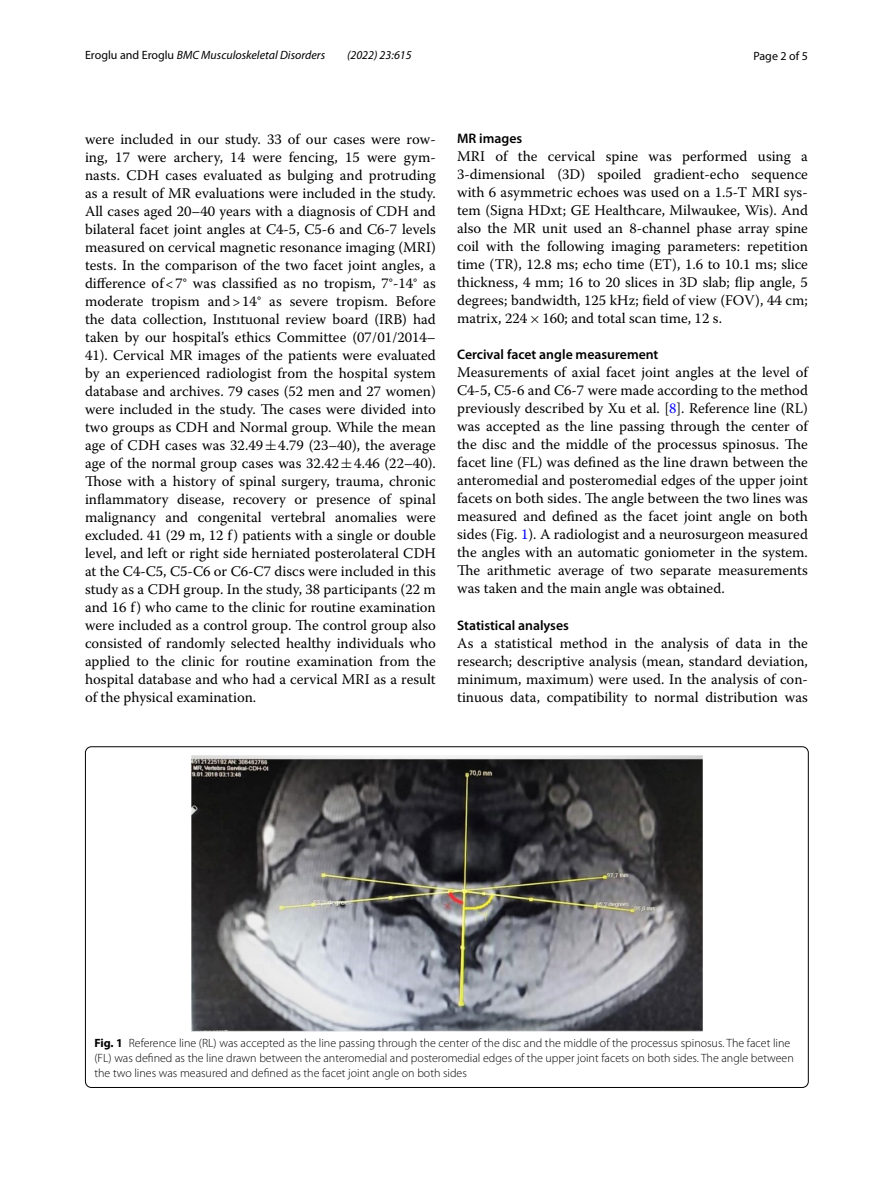
<style>
.page{position:relative;width:893px;height:1187px;background:#fff}
.page>*{position:absolute;margin:0;border:0;box-sizing:border-box;transform-origin:0 0}
.t1{font:14.7px/18px "Warnock Pro";color:#000;text-align:justify}
.t2{font:600 13.8px "Myriad Pro";color:#000}
.t3{font:300 12px/15px "Myriad Pro";color:#000}
.t4{font:italic 12px "Myriad Pro";color:#000}
.t5{font:12px "Myriad Pro";color:#000}
.s1{font-style:normal}
.s2{font-family:"MTSY"}
.s3{color:#00f}
.s4{font-weight:700}
</style>
<div class="page">
<img style="left:192px;top:755px;width:510px;height:276px">
<p class="t4" style="left:85px;top:48px;width:242px"><span class="s1">Eroglu and Eroglu</span> BMC Musculoskeletal Disorders</p>
<p class="t4" style="left:347px;top:48px;width:66px">(2022) 23:615</p>
<p class="t5" style="left:753px;top:48px;width:56px">Page 2 of 5</p>
<p class="t1" style="left:85px;top:130px;width:352px">were included in our study. 33 of our cases were row&shy;ing, 17 were archery, 14 were fencing, 15 were gym&shy;nasts. CDH cases evaluated as bulging and protruding as a result of MR evaluations were included in the study.<br>All cases aged 20–40 years with a diagnosis of CDH and bilateral facet joint angles at C4-5, C5-6 and C6-7 levels measured on cervical magnetic resonance imaging (MRI) tests. In the comparison of the two facet joint angles, a difference of&lt;7° was classified as no tropism, 7°-14° as moderate tropism and&gt;14° as severe tropism. Before the data collection, Instıtuonal review board (IRB) had taken by our hospital’s ethics Committee (07/01/2014– 41). Cervical MR images of the patients were evaluated by an experienced radiologist from the hospital system database and archives. 79 cases (52 men and 27 women) were included in the study. The cases were divided into two groups as CDH and Normal group. While the mean age of CDH cases was 32.49<span class="s2">±</span>4.79 (23–40), the average age of the normal group cases was 32.42<span class="s2">±</span>4.46 (22–40).<br>Those with a history of spinal surgery, trauma, chronic inflammatory disease, recovery or presence of spinal malignancy and congenital vertebral anomalies were excluded. 41 (29 m, 12 f) patients with a single or double level, and left or right side herniated posterolateral CDH at the C4-C5, C5-C6 or C6-C7 discs were included in this study as a CDH group. In the study, 38 participants (22 m and 16 f) who came to the clinic for routine examination were included as a control group. The control group also consisted of randomly selected healthy individuals who applied to the clinic for routine examination from the hospital database and who had a cervical MRI as a result of the physical examination.</p>
<p class="t2" style="left:457px;top:130px;width:67px">MR images</p>
<p class="t1" style="left:457px;top:147px;width:352px">MRI of the cervical spine was performed using a 3-dimensional (3D) spoiled gradient-echo sequence with 6 asymmetric echoes was used on a 1.5-T MRI sys&shy;tem (Signa HDxt; GE Healthcare, Milwaukee, Wis). And also the MR unit used an 8-channel phase array spine coil with the following imaging parameters: repetition time (TR), 12.8 ms; echo time (ET), 1.6 to 10.1 ms; slice thickness, 4 mm; 16 to 20 slices in 3D slab; flip angle, 5 degrees; bandwidth, 125 kHz; field of view (FOV), 44 cm; matrix, 224<span class="s2">×</span>160; and total scan time, 12 s.</p>
<p class="t2" style="left:457px;top:346px;width:203px">Cercival facet angle measurement</p>
<p class="t1" style="left:457px;top:363px;width:352px">Measurements of axial facet joint angles at the level of C4-5, C5-6 and C6-7 were made according to the method previously described by Xu et al. [<span class="s3">8</span>]. Reference line (RL) was accepted as the line passing through the center of the disc and the middle of the processus spinosus. The facet line (FL) was defined as the line drawn between the anteromedial and posteromedial edges of the upper joint facets on both sides. The angle between the two lines was measured and defined as the facet joint angle on both sides (Fig. <span class="s3">1</span>). A radiologist and a neurosurgeon measured the angles with an automatic goniometer in the system.<br>The arithmetic average of two separate measurements was taken and the main angle was obtained.</p>
<p class="t2" style="left:457px;top:616px;width:113px">Statistical analyses</p>
<p class="t1" style="left:457px;top:633px;width:352px">As a statistical method in the analysis of data in the research; descriptive analysis (mean, standard deviation, minimum, maximum) were used. In the analysis of con&shy;tinuous data, compatibility to normal distribution was</p>
<p class="t3" style="left:94px;top:1035px;width:701px"><span class="s4">Fig. 1</span> Reference line (RL) was accepted as the line passing through the center of the disc and the middle of the processus spinosus. The facet line (FL) was defined as the line drawn between the anteromedial and posteromedial edges of the upper joint facets on both sides. The angle between the two lines was measured and defined as the facet joint angle on both sides</p>
</div>
